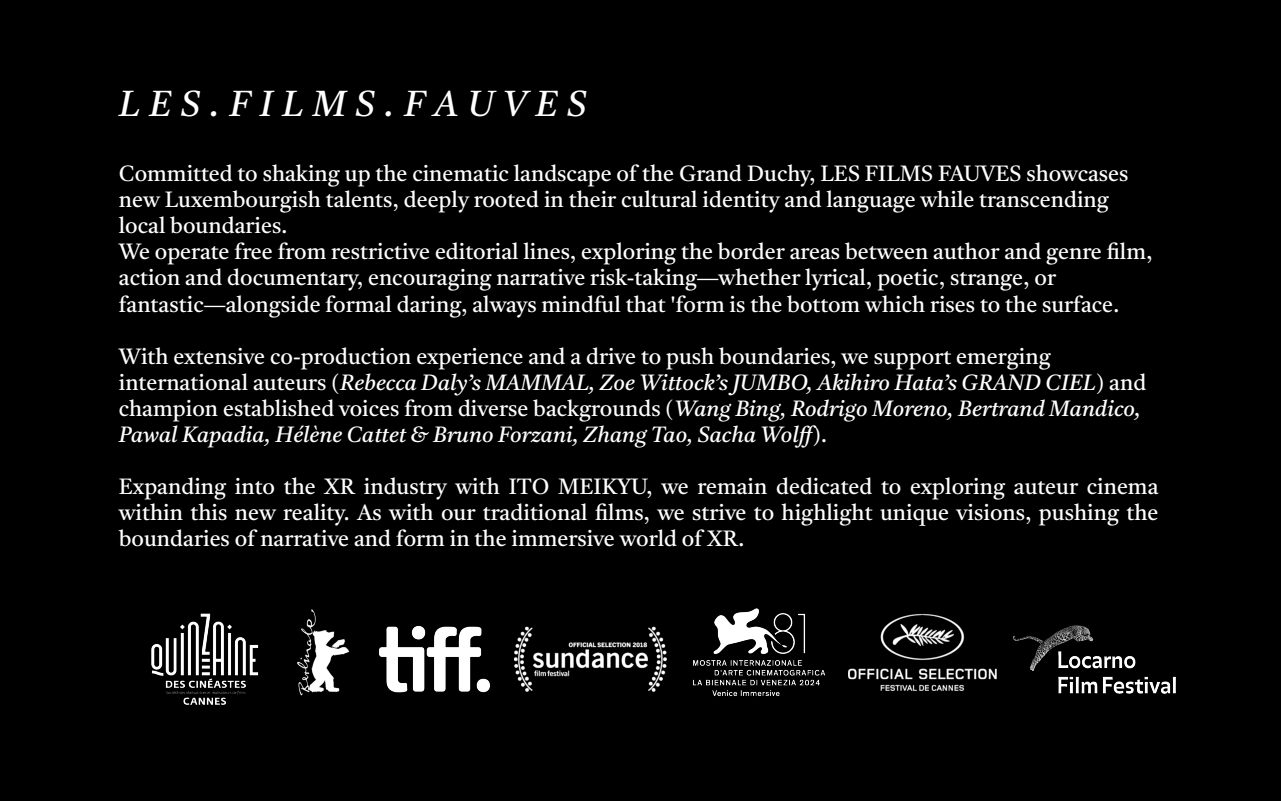
<style>
.page{position:relative;width:1281px;height:801px;background:#fff}
.page>*{position:absolute;margin:0;border:0;box-sizing:border-box;transform-origin:0 0}
.t1{font:italic 36px "Tiro Bangla";letter-spacing:.26em;color:#fff}
.t2{font:22px/26px "Tiro Kannada";color:#fff}
.t3{font:italic 22px/26px "Tiro Kannada";color:#fff}
.s1{font-style:normal}
</style>
<div class="page">
<div style="left:0;top:0;width:1280px;height:800px;background:#000"></div>
<img style="left:152px;top:608px;width:844px;height:96px">
<img style="left:1057px;top:651px;width:118px;height:42px">
<img style="left:1008px;top:621px;width:88px;height:51px">
<h1 class="t1" style="left:119px;top:88px;width:469px">LES.FILMS.FAUVES</h1>
<p class="t2" style="left:119px;top:163px;width:1035px">Committed to shaking up the cinematic landscape of the Grand Duchy, LES FILMS FAUVES showcases new Luxembourgish talents, deeply rooted in their cultural identity and language while transcending local boundaries.<br>We operate free from restrictive editorial lines, exploring the border areas between author and genre fĳilm, action and documentary, encouraging narrative risk-taking—whether lyrical, poetic, strange, or fantastic—alongside formal daring, always mindful that 'form is the bottom which rises to the surface.</p>
<p class="t3" style="left:119px;top:345px;width:1028px"><span class="s1">With extensive co-production experience and a drive to push boundaries, we support emerging international auteurs (</span>Rebecca Daly’s MAMMAL, Zoe Wittock’s JUMBO, Akihiro Hata’s GRAND CIEL<span class="s1">) and champion established voices from diverse backgrounds (</span>Wang Bing, Rodrigo Moreno, Bertrand Mandico, Pawal Kapadia, Hélène Cattet &amp; Bruno Forzani, Zhang Tao, Sacha Wolfff<span class="s1">).</span></p>
<p class="t2" style="left:119px;top:475px;width:1041px;text-align:justify">Expanding into the XR industry with ITO MEIKYU, we remain dedicated to exploring auteur cinema within this new reality. As with our traditional fĳilms, we strive to highlight unique visions, pushing the boundaries of narrative and form in the immersive world of XR.</p>
</div>
